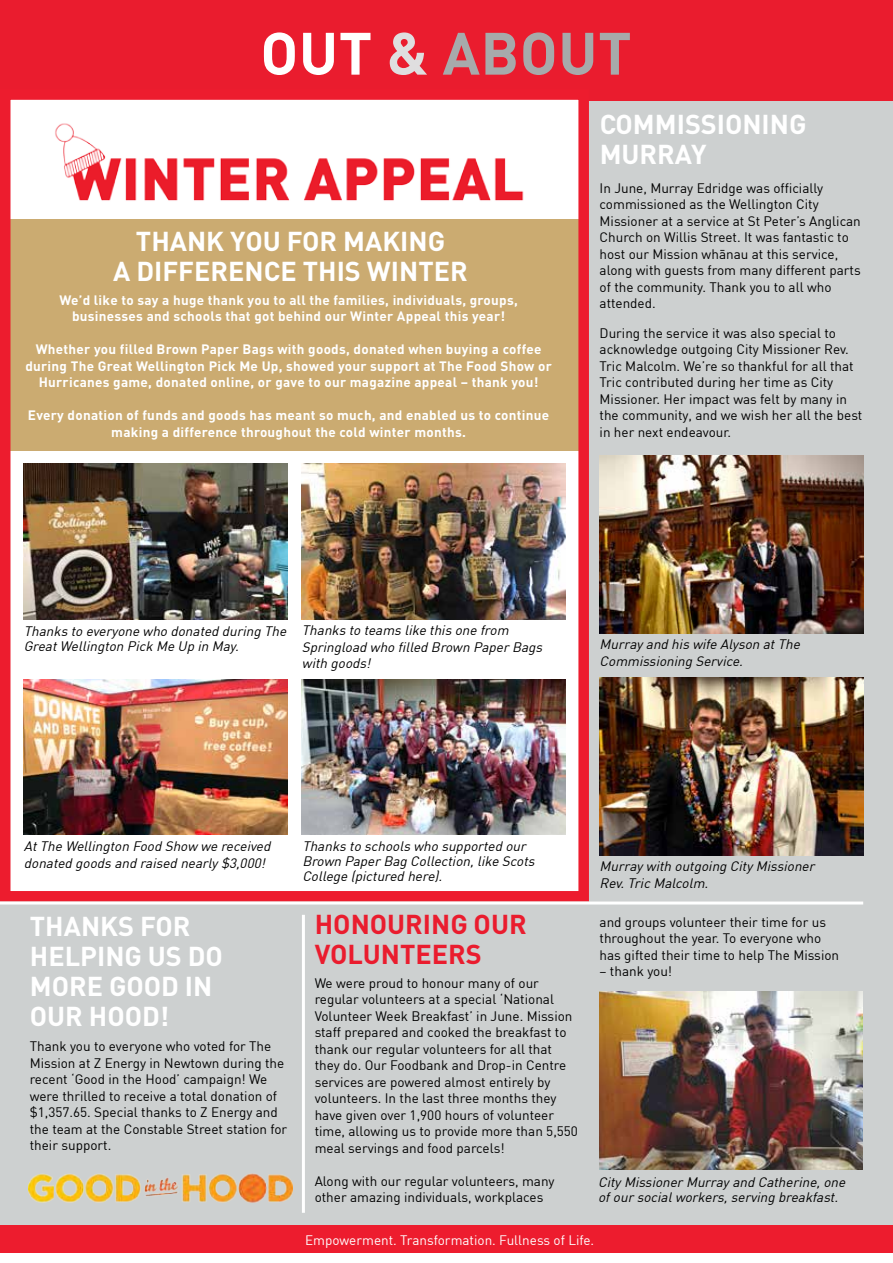
<style>
.page{position:relative;width:893px;height:1263px;background:#fff}
.page>*{position:absolute;margin:0;border:0;box-sizing:border-box;transform-origin:0 0}
.t1{font:58.8px "DIN";color:#a7aaab}
.t2{font:700 27px/30px "DIN Pro";color:#fff}
.t3{font:700 27px/30px "DIN Pro";color:#ea1c2e}
.t4{font:13.5px/16.5px "DIN";color:#000}
.t5{font:italic 13.5px/16.5px "DIN";color:#000}
.t6{font:700 13.5px/16.5px "DIN Pro";letter-spacing:.02em;color:#fff;text-align:center}
.t7{font:13.5px "DIN";color:#fff}
.s1{color:#fff}
.s2{color:#dfdedf}
</style>
<div class="page">
<div style="left:0;top:0;width:893px;height:1244px;background:#cdd0d0"></div>
<div style="left:0;top:1225px;width:893px;height:27px;background:#ed1c2e"></div>
<div style="left:0;top:0;width:893px;height:100px;background:#ea1c2e"></div>
<hr style="left:302px;top:915px;width:3px;height:298px;background:#fff">
<img style="left:599px;top:992px;width:264px;height:177px">
<img style="left:600px;top:455px;width:263px;height:179px">
<img style="left:600px;top:677px;width:263px;height:178px">
<img style="left:28px;top:1173px;width:264px;height:30px">
<div style="left:4px;top:99px;width:579px;height:801px;background:#fff"></div>
<div style="left:6px;top:219px;width:577px;height:232px;background:#cbab71"></div>
<img style="left:55px;top:123px;width:469px;height:78px">
<img style="left:24px;top:464px;width:263px;height:156px">
<img style="left:302px;top:679px;width:264px;height:156px">
<img style="left:24px;top:679px;width:264px;height:156px">
<img style="left:302px;top:464px;width:264px;height:156px">
<div style="left:0;top:89px;width:589px;height:812px;border:10px solid #ed1c2e"></div>
<hr style="left:0;top:901px;width:863px;height:3px;background:#fff">
<h1 class="t1" style="left:262px;top:14px;width:370px"><span class="s1">OUT</span> <span class="s2">&amp;</span> ABOUT</h1>
<h2 class="t2" style="left:113px;top:225px;width:356px;text-align:center">THANK YOU FOR MAKING<br>A DIFFERENCE THIS WINTER</h2>
<p class="t6" style="left:59px;top:291px;width:460px">We’d like to say a huge thank you to all the families, individuals, groups, businesses and schools that got behind our Winter Appeal this year!</p>
<p class="t6" style="left:25px;top:340px;width:528px">Whether you filled Brown Paper Bags with goods, donated when buying a coffee during The Great Wellington Pick Me Up, showed your support at The Food Show or<br>Hurricanes game, donated online, or gave to our magazine appeal – thank you!</p>
<p class="t6" style="left:28px;top:406px;width:523px">Every donation of funds and goods has meant so much, and enabled us to continue making a difference throughout the cold winter months.</p>
<h2 class="t2" style="left:600px;top:108px;width:208px">COMMISSIONING<br>MURRAY</h2>
<p class="t4" style="left:600px;top:179px;width:263px">In June, Murray Edridge was officially commissioned as the Wellington City Missioner at a service at St Peter’s Anglican Church on Willis Street. It was fantastic to host our Mission wh¯anau at this service, along with guests from many different parts of the community. Thank you to all who attended.</p>
<p class="t4" style="left:600px;top:324px;width:264px">During the service it was also special to acknowledge outgoing City Missioner Rev.<br>Tric Malcolm. We’re so thankful for all that Tric contributed during her time as City Missioner. Her impact was felt by many in the community, and we wish her all the best in her next endeavour.</p>
<p class="t5" style="left:24px;top:624px;width:268px;line-height:15px">Thanks to everyone who donated during The<br>GreatWellington Pick Me Up in May.</p>
<p class="t5" style="left:302px;top:622px;width:245px">Thanks to teams like this one from<br>Springload who filled Brown PaperBags with goods!</p>
<p class="t5" style="left:600px;top:636px;width:205px">Murrayand his wife Alyson atThe<br>Commissioning Service.</p>
<p class="t5" style="left:24px;top:838px;width:252px">AtThe Wellington Food Show we received donated goods and raised nearly$3,000!</p>
<h2 class="t2" style="left:30px;top:910px;width:195px">THANKS FOR<br>HELPING US DO<br>MORE GOOD IN<br>OUR HOOD!</h2>
<p class="t4" style="left:30px;top:1038px;width:259px">Thank you to everyone who voted for The Mission at Z Energy in Newtown during the recent ‘Good in the Hood’ campaign! We were thrilled to receive a total donation of $1,357.65. Special thanks to Z Energy and the team at the Constable Street station for their support.</p>
<p class="t5" style="left:302px;top:838px;width:237px;line-height:15px">Thanks to schools who supported our<br>Brown PaperBag Collection,like Scots<br>College (pictured here).</p>
<h2 class="t3" style="left:315px;top:908px;width:213px">HONOURING OUR<br>VOLUNTEERS</h2>
<p class="t4" style="left:315px;top:974px;width:265px">We were proud to honour many of our regular volunteers at a special ‘National Volunteer Week Breakfast’ in June. Mission staff prepared and cooked the breakfast to thank our regular volunteers for all that they do. Our Foodbank and Drop-in Centre services are powered almost entirely by volunteers. In the last three months they have given over 1,900 hours of volunteer time, allowing us to provide more than 5,550 meal servings and food parcels!</p>
<p class="t4" style="left:315px;top:1172px;width:241px">Along with our regular volunteers, many other amazing individuals, workplaces</p>
<p class="t5" style="left:600px;top:858px;width:220px">Murraywith outgoing CityMissioner<br>Rev.Tric Malcolm.</p>
<p class="t4" style="left:600px;top:913px;width:241px">and groups volunteer their time for us throughout the year. To everyone who has gifted their time to help The Mission</p>
<p class="t4" style="left:600px;top:963px;width:74px">– thank you!</p>
<p class="t5" style="left:598px;top:1174px;width:252px;line-height:15px">CityMissionerMurrayand Catherine,one ofoursocialworkers,serving breakfast.</p>
<p class="t7" style="left:305px;top:1231px;width:291px">Empowerment. Transformation. Fullness of Life.</p>
</div>
